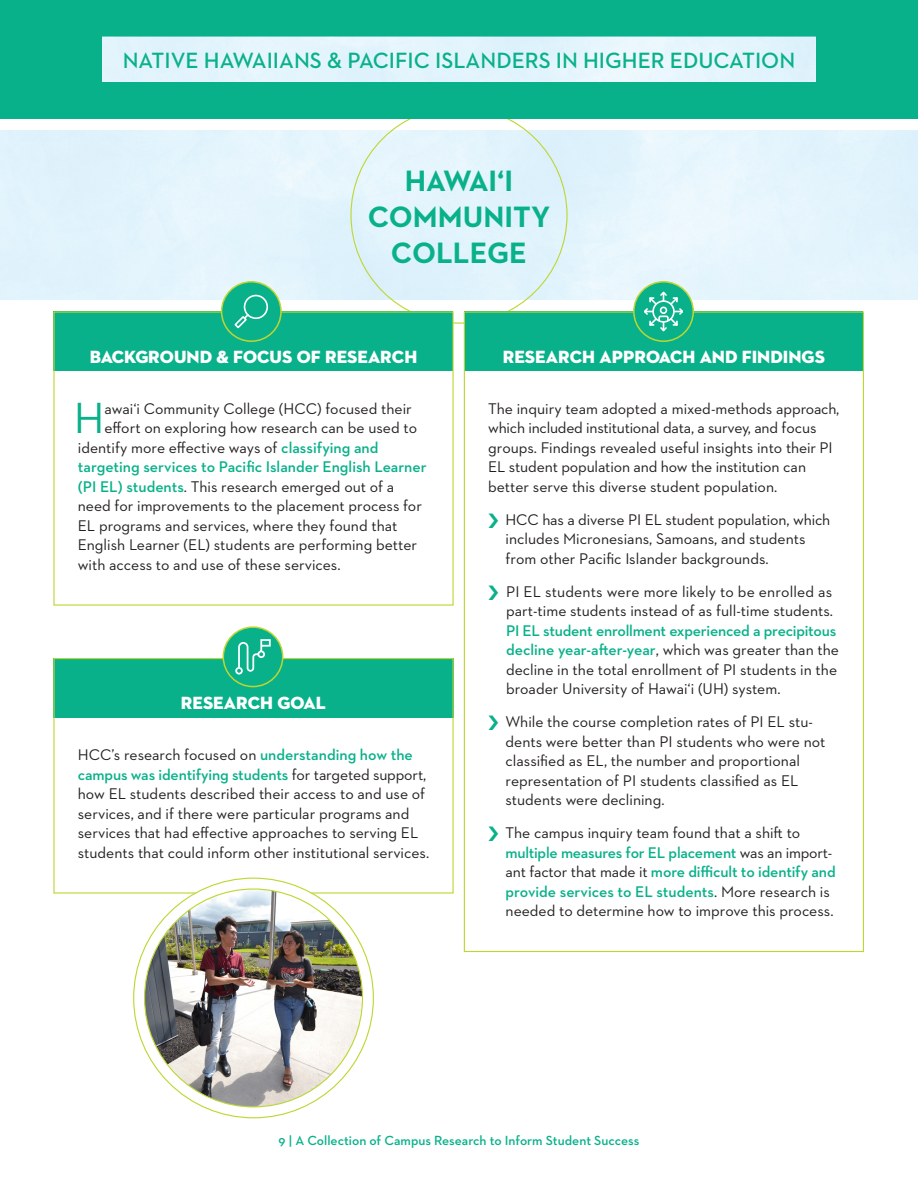
<style>
.page{position:relative;width:918px;height:1188px;background:#fff}
.page>*{position:absolute;margin:0;border:0;box-sizing:border-box;transform-origin:0 0}
.Body_Copy{font:44.4px "Neutraface 2 Text";color:#09b18a}
.Small_Cap_Green_Subh{font:700 30px/36px "Neutraface 2 Text";color:#09b18a;text-align:center}
.Small_Cap_Green_Subh-2{font:600 22.5px "Neutraface 2 Text";color:#09b18a}
.Subhead{font:18px "Neutraface 2 Display Titling";color:#fff}
.Body_Copy-2{font:15.75px/19.5px "Neutraface 2 Text";color:#231f20}
.Body_Copy-3{font:600 15.75px "Neutraface 2 Text";color:#09b18a}
.t1{font:600 13.5px "Neutraface 2 Text";color:#09b18a}
.s1{font-weight:600;color:#09b18a}
.s2{color:#09b18a}
</style>
<div class="page">
<div style="left:0;top:131px;width:918px;height:168px;background:#e3f4fc"></div>
<div style="left:464px;top:312px;width:399px;height:59px;background:#09b18a"></div>
<div style="left:53px;top:312px;width:400px;height:59px;background:#09b18a"></div>
<div style="left:53px;top:658px;width:401px;height:60px;background:#09b18a"></div>
<div style="left:53px;top:658px;width:401px;height:236px;border:1px solid #bed630"></div>
<div style="left:223px;top:627px;width:60px;height:60px;background:#09b18a;border-radius:50%"></div>
<div style="left:223px;top:626px;width:60px;height:61px;border:2px solid #bed630;border-radius:50%"></div>
<svg style="left:235px;top:639px;width:36px;height:36px"></svg>
<div style="left:222px;top:282px;width:59px;height:59px;background:#09b18a;border-radius:50%"></div>
<div style="left:221px;top:281px;width:61px;height:61px;border:2px solid #bed630;border-radius:50%"></div>
<svg style="left:234px;top:294px;width:35px;height:35px"></svg>
<div style="left:634px;top:282px;width:59px;height:59px;background:#09b18a;border-radius:50%"></div>
<div style="left:633px;top:281px;width:61px;height:61px;border:2px solid #bed630;border-radius:50%"></div>
<svg style="left:644px;top:291px;width:39px;height:41px"></svg>
<div style="left:660px;top:307px;width:7px;height:7px;border:2px solid #fff;border-radius:50%"></div>
<div style="left:0;top:0;width:918px;height:118px;background:#09b18a"></div>
<div style="left:102px;top:37px;width:714px;height:44px;background:#e3f4fc"></div>
<svg style="left:134px;top:878px;width:239px;height:240px"></svg>
<img style="left:145px;top:889px;width:217px;height:218px;border-radius:109px">
<p class="Small_Cap_Green_Subh-2" style="left:123px;top:46px;width:674px">NATIVE HAWAIIANS &amp; PACIFIC ISLANDERS IN HIGHER EDUCATION</p>
<p class="Small_Cap_Green_Subh" style="left:368px;top:162px;width:184px">HAWAI‘I<br>COMMUNITY</p>
<p class="Small_Cap_Green_Subh" style="left:391px;top:234px;width:138px">COLLEGE</p>
<p class="Subhead" style="left:90px;top:345px;width:329px">BACKGROUND &amp; FOCUS OF RESEARCH</p>
<p class="Body_Copy" style="left:74px;top:391px;width:32px">H</p>
<p class="Body_Copy-2" style="left:105px;top:398px;width:309px">awai‘i Community College (HCC) focused their</p>
<p class="Body_Copy-2" style="left:105px;top:418px;width:314px">effort on exploring how research can be used to</p>
<p class="Body_Copy-2" style="left:78px;top:437px;width:302px">identify more effective ways of <span class="s1">classifying and</span></p>
<p class="Body_Copy-3" style="left:78px;top:457px;width:350px">targeting services to Pacific Islander English Learner</p>
<p class="Body_Copy-2" style="left:78px;top:476px;width:318px"><span class="s1">(PI EL) students</span>. This research emerged out of a</p>
<p class="Body_Copy-2" style="left:78px;top:496px;width:346px">need for improvements to the placement process for</p>
<p class="Body_Copy-2" style="left:78px;top:515px;width:321px">EL programs and services, where they found that</p>
<p class="Body_Copy-2" style="left:78px;top:535px;width:341px">English Learner (EL) students are performing better</p>
<p class="Body_Copy-2" style="left:78px;top:554px;width:264px">with access to and use of these services.</p>
<p class="Subhead" style="left:181px;top:692px;width:146px">RESEARCH GOAL</p>
<p class="Body_Copy-2" style="left:78px;top:745px;width:353px">HCC’s research focused on <span class="s1">understanding how the campus was identifying students</span> for targeted support, how EL students described their access to and use of services, and if there were particular programs and services that had effective approaches to serving EL students that could inform other institutional services.</p>
<p class="Subhead" style="left:503px;top:345px;width:323px">RESEARCH APPROACH AND FINDINGS</p>
<p class="Body_Copy-2" style="left:488px;top:398px;width:353px">The inquiry team adopted a mixed-methods approach, which included institutional data, a survey, and focus groups. Findings revealed useful insights into their PI EL student population and how the institution can better serve this diverse student population.</p>
<p class="Body_Copy-2" style="left:506px;top:509px;width:326px;text-indent:-17px"><span class="s2">❯</span> HCC has a diverse PI EL student population, which includes Micronesians, Samoans, and students from other Pacific Islander backgrounds.</p>
<p class="Body_Copy-2" style="left:506px;top:581px;width:335px;text-indent:-18px"><span class="s2">❯</span> PI EL students were more likely to be enrolled as part-time students instead of as full-time students.<br><span class="s1">PI EL student enrollment experienced a precipitous decline year-after-year</span>, which was greater than the decline in the total enrollment of PI students in the broader University of Hawai‘i (UH) system.</p>
<p class="Body_Copy-2" style="left:506px;top:712px;width:321px;text-indent:-17px"><span class="s2">❯</span> While the course completion rates of PI EL stu&shy;dents were better than PI students who were not classified as EL, the number and proportional representation of PI students classified as EL students were declining.</p>
<p class="Body_Copy-2" style="left:506px;top:823px;width:332px;text-indent:-17px"><span class="s2">❯</span> The campus inquiry team found that a shift to <span class="s1">multiple measures for EL placement</span> was an import&shy;ant factor that made it <span class="s1">more difficult to identify and provide services to EL students</span>. More research is needed to determine how to improve this process.</p>
<p class="t1" style="left:279px;top:1131px;width:362px">9 | A Collection of Campus Research to Inform Student Success</p>
</div>
